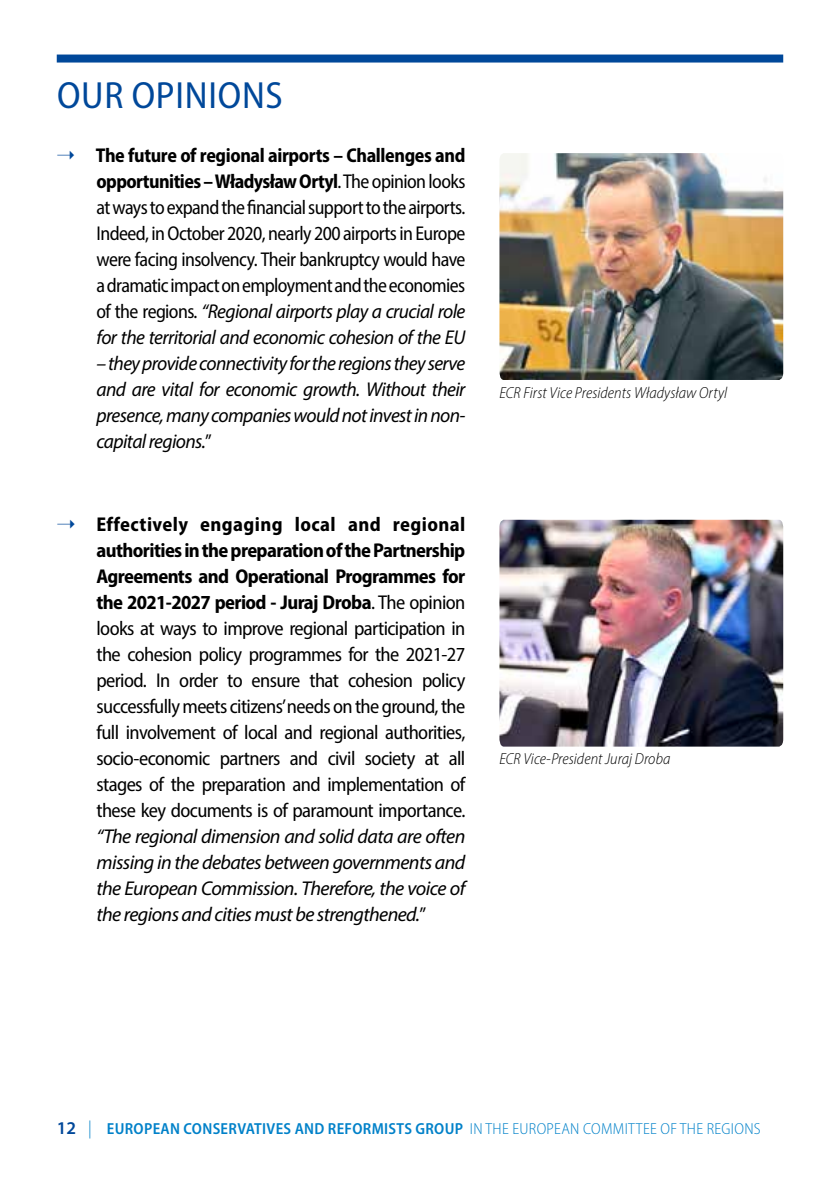
<style>
.page{position:relative;width:840px;height:1191px;background:#fff}
.page>*{position:absolute;margin:0;border:0;box-sizing:border-box;transform-origin:0 0}
.t1{font:semi-condensed 38px "Myriad Pro";letter-spacing:.02em;color:#00489a}
.t2{font:semi-condensed 20px/26px "Myriad Pro";letter-spacing:-.03em;color:#000;text-align:justify}
.t3{font:italic 20px/26px "Myriad Pro";letter-spacing:-.03em;color:#000;text-align:justify}
.t4{font:600 semi-condensed 16px "Myriad Pro";letter-spacing:.02em;color:#0081c9}
.t5{font:italic 300 semi-condensed 16px "Myriad Pro";letter-spacing:.005em;color:#000}
.s1{color:#00489a}
.s2{font-weight:700}
.s3{font-style:italic;font-stretch:normal}
.s4{font-style:normal;font-stretch:semi-condensed}
.s5{font-stretch:normal;font-size:18px;color:#00489a}
.s6{font-weight:300;font-style:italic;font-stretch:normal;font-size:18px}
.s7{font-weight:300}
</style>
<div class="page">
<div style="left:57px;top:55px;width:725px;height:8px;background:#00489a"></div>
<img style="left:499px;top:153px;width:283px;height:227px">
<img style="left:499px;top:520px;width:283px;height:226px">
<h1 class="t1" style="left:57px;top:72px;width:227px">OUR OPINIONS</h1>
<p class="t2" style="left:96px;top:142px;width:370px;text-indent:-40px"><span class="s1">➝</span> <span class="s2">The future of regional airports – Challenges and opportunities – Władysław Ortyl</span>. The opinion looks at ways to expand the financial support to the airports.<br>Indeed, in October 2020, nearly 200 airports in Europe were facing insolvency. Their bankruptcy would have a dramatic impact on employment and the economies of the regions. <span class="s3">“Regional airports play a crucial role for the territorial and economic cohesion of the EU</span></p>
<p class="t3" style="left:96px;top:350px;width:370px">– they provide connectivity for the regions they serve and are vital for economic growth. Without their presence, many companies would not invest in non&shy;capital regions.<span class="s4">”</span></p>
<p class="t2" style="left:96px;top:511px;width:370px;text-indent:-40px"><span class="s1">➝</span> <span class="s2">Effectively engaging local and regional authorities in the preparation of the Partnership Agreements and Operational Programmes for the 2021-2027 period - Juraj Droba</span>. The opinion looks at ways to improve regional participation in the cohesion policy programmes for the 2021-27 period. In order to ensure that cohesion policy successfully meets citizens’needs on the ground, the full involvement of local and regional authorities, socio-economic partners and civil society at all stages of the preparation and implementation of these key documents is of paramount importance.</p>
<p class="t3" style="left:96px;top:823px;width:370px">“The regional dimension and solid data are often missing in the debates between governments and the European Commission. Therefore, the voice of the regions and cities must be strengthened.<span class="s4">”</span></p>
<p class="t5" style="left:499px;top:383px;width:229px">ECR First Vice Presidents Władysław Ortyl</p>
<p class="t5" style="left:499px;top:749px;width:172px">ECR Vice-President Juraj Droba</p>
<p class="t4" style="left:57px;top:1118px;width:705px"><span class="s5">12</span> <span class="s6">|</span> EUROPEAN CONSERVATIVES AND REFORMISTS GROUP <span class="s7">IN THE EUROPEAN COMMITTEE OF THE REGIONS</span></p>
</div>
